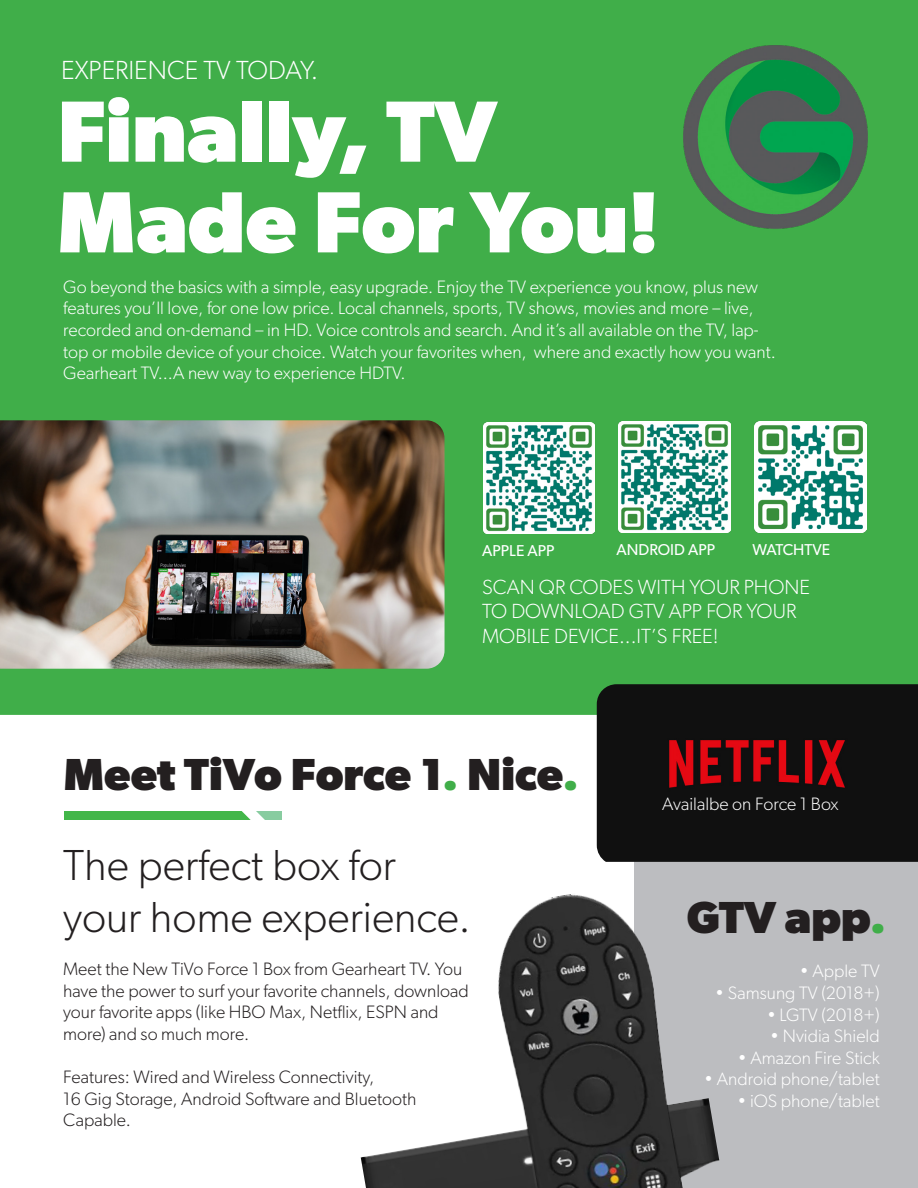
<style>
.page{position:relative;width:918px;height:1188px;background:#fff}
.page>*{position:absolute;margin:0;border:0;box-sizing:border-box;transform-origin:0 0}
.t1{font:700 87px "Gibson";color:#fff}
.t2{font:700 45px "Gibson";color:#231f20}
.t3{font:300 43.5px "Gibson";color:#231f20}
.t4{font:300 26.25px "Gibson";color:#fff}
.t5{font:300 20.55px/24.6px "Gibson";color:#fff}
.t6{font:300 18px/21.6px "Gibson";color:#fff}
.t7{font:300 18px/21.6px "Gibson";color:#231f20}
.t8{font:15.75px "Gibson";color:#fff}
.s1{color:#40ae49}
</style>
<div class="page">
<div style="left:634px;top:703px;width:284px;height:485px;background:#bcbdc0"></div>
<div style="left:0;top:0;width:918px;height:715px;background:#40ae49"></div>
<div style="left:64px;top:811px;width:218px;height:9px;background:#42b649"></div>
<div style="left:256px;top:811px;width:26px;height:9px;background:#88cca0"></div>
<img style="left:0;top:420px;width:445px;height:249px">
<img style="left:597px;top:684px;width:321px;height:178px">
<img style="left:483px;top:422px;width:111px;height:112px">
<img style="left:619px;top:422px;width:111px;height:111px">
<img style="left:755px;top:422px;width:111px;height:111px">
<svg style="left:242px;top:811px;width:23px;height:9px"></svg>
<img style="left:360px;top:894px;width:360px;height:294px">
<img style="left:674px;top:35px;width:202px;height:202px">
<p class="t4" style="left:61px;top:54px;width:259px">EXPERIENCE TV TODAY.</p>
<p class="t1" style="left:58px;top:80px;width:441px">Finally, TV</p>
<p class="t1" style="left:58px;top:171px;width:603px">Made For You!</p>
<p class="t6" style="left:63px;top:276px;width:696px">Go beyond the basics with a simple, easy upgrade. Enjoy the TV experience you know, plus new features you’ll love, for one low price. Local channels, sports, TV shows, movies and more – live,</p>
<p class="t6" style="left:63px;top:319px;width:714px">recorded and on-demand – in HD. Voice controls and search. And it’s all available on the TV, lap&shy;top or mobile device of your choice. Watch your favorites when, where and exactly how you want.<br>Gearheart TV...A new way to experience HDTV.</p>
<p class="t8" style="left:482px;top:541px;width:74px">APPLE APP</p>
<p class="t8" style="left:617px;top:541px;width:100px">ANDROID APP</p>
<p class="t8" style="left:752px;top:541px;width:79px">WATCHTVE</p>
<p class="t5" style="left:482px;top:574px;width:329px">SCAN QR CODES WITH YOUR PHONE<br>TO DOWNLOAD GTV APP FOR YOUR</p>
<p class="t5" style="left:482px;top:623px;width:238px">MOBILE DEVICE...IT’S FREE!</p>
<p class="t2" style="left:64px;top:748px;width:516px">Meet TiVo Force 1<span class="s1">.</span> Nice<span class="s1">.</span></p>
<p class="t3" style="left:63px;top:839px;width:334px">The perfect box for</p>
<p class="t3" style="left:63px;top:891px;width:409px">your home experience.</p>
<p class="t7" style="left:63px;top:958px;width:407px">Meet the New TiVo Force 1 Box from Gearheart TV. You have the power to surf your favorite channels, download your favorite apps (like HBO Max, Netflix, ESPN and more) and so much more.</p>
<p class="t7" style="left:63px;top:1066px;width:312px">Features: Wired and Wireless Connectivity,</p>
<p class="t7" style="left:63px;top:1088px;width:355px">16 Gig Storage, Android Software and Bluetooth</p>
<p class="t7" style="left:63px;top:1109px;width:69px">Capable.</p>
<p class="t6" style="left:662px;top:792px;width:178px">Availalbe on Force 1 Box</p>
<p class="t2" style="left:687px;top:891px;width:201px">GTV app<span class="s1">.</span></p>
<p class="t6" style="left:800px;top:960px;width:81px">• Apple TV</p>
<p class="t6" style="left:715px;top:982px;width:166px">• Samsung TV (2018+)</p>
<p class="t6" style="left:767px;top:1003px;width:114px">• LGTV (2018+)</p>
<p class="t6" style="left:770px;top:1025px;width:111px">• Nvidia Shield</p>
<p class="t6" style="left:738px;top:1047px;width:143px">• Amazon Fire Stick</p>
<p class="t6" style="left:704px;top:1068px;width:177px">• Android phone/tablet</p>
<p class="t6" style="left:737px;top:1090px;width:144px">• iOS phone/tablet</p>
</div>
